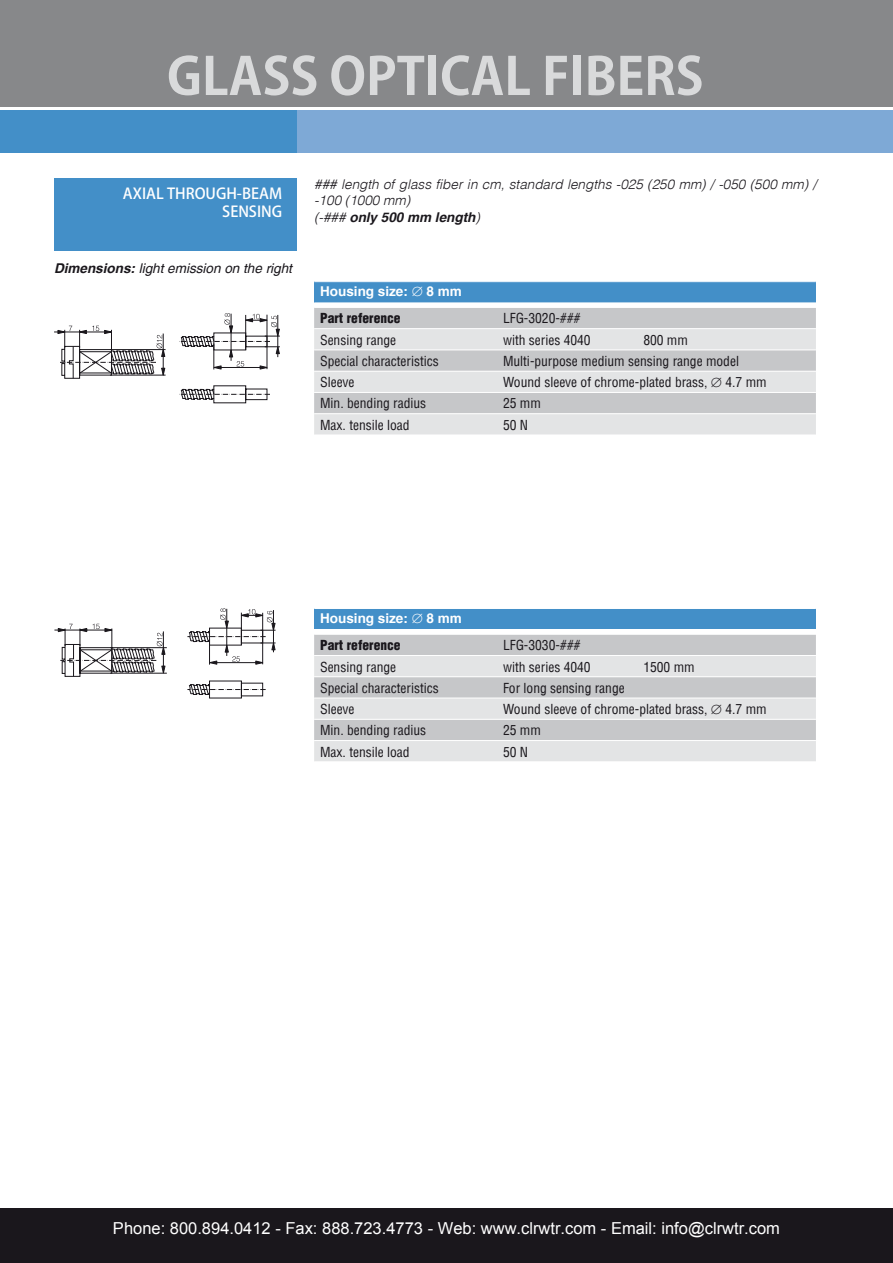
<style>
.page{position:relative;width:893px;height:1263px;background:#fff}
.page>*{position:absolute;margin:0;border:0;box-sizing:border-box;transform-origin:0 0}
.t1{font:700 51px "Koz Go Pro";color:#d9dadb}
.t2{font:16.5px "Arial";color:#fff}
.t3{font:500 15px/18px "Koz Go Pro";color:#fff;text-align:right}
.t4{font:13.5px "Switzerland Condensed";color:#1a171c}
.t5{font:italic 300 13.5px/16.5px "Switzerland";color:#1a171c}
.t6{font:italic 13.5px "Switzerland";color:#1a171c}
.t7{font:700 13.5px "Switzerland";color:#fff}
.t8{font:13.5px "Switzerland Cond Black Plain";color:#1a171c}
.s1{font-weight:700}
</style>
<div class="page">
<div style="left:0;top:1208px;width:893px;height:55px;background:#1a171c"></div>
<div style="left:0;top:0;width:893px;height:106px;background:#87888a"></div>
<div style="left:0;top:111px;width:298px;height:42px;background:#438fc8"></div>
<div style="left:298px;top:111px;width:595px;height:42px;background:#7ea9d6"></div>
<hr style="left:892px;top:111px;width:1px;height:42px;background:#438fc8">
<div style="left:54px;top:179px;width:242px;height:72px;background:#438fc8"></div>
<div style="left:314px;top:282px;width:502px;height:21px;background:#438fc8"></div>
<div style="left:314px;top:308px;width:502px;height:20px;background:#c6c7c9"></div>
<svg style="left:314px;top:329px;width:502px;height:106px;background:#d8d9da"></svg>
<hr style="left:314px;top:302px;width:507px;height:1px;background:#fff">
<hr style="left:314px;top:350px;width:502px;height:1px;background:#fff">
<hr style="left:314px;top:371px;width:502px;height:1px;background:#fff">
<hr style="left:314px;top:392px;width:502px;height:1px;background:#fff">
<hr style="left:314px;top:413px;width:502px;height:1px;background:#fff">
<div style="left:314px;top:608px;width:502px;height:22px;background:#438fc8"></div>
<div style="left:314px;top:635px;width:502px;height:20px;background:#c6c7c9"></div>
<svg style="left:314px;top:656px;width:502px;height:105px;background:#d7d8da"></svg>
<hr style="left:314px;top:608px;width:502px;height:1px;background:#fff">
<hr style="left:314px;top:629px;width:507px;height:1px;background:#fff">
<hr style="left:314px;top:676px;width:502px;height:1px;background:#fff">
<hr style="left:314px;top:698px;width:502px;height:1px;background:#fff">
<hr style="left:314px;top:719px;width:502px;height:1px;background:#fff">
<hr style="left:314px;top:740px;width:502px;height:1px;background:#fff">
<hr style="left:110px;top:375px;width:56px;height:1px;background:#1a171c">
<hr style="left:110px;top:349px;width:56px;height:1px;background:#1a171c">
<hr style="left:54px;top:332px;width:33px;height:1px;background:#1a171c">
<svg style="left:179px;top:313px;width:101px;height:56px"></svg>
<svg style="left:179px;top:385px;width:91px;height:18px"></svg>
<svg style="left:58px;top:326px;width:107px;height:53px"></svg>
<svg style="left:187px;top:608px;width:89px;height:57px"></svg>
<hr style="left:110px;top:673px;width:57px;height:1px;background:#1a171c">
<hr style="left:110px;top:647px;width:57px;height:1px;background:#1a171c">
<hr style="left:54px;top:630px;width:33px;height:1px;background:#1a171c">
<svg style="left:187px;top:680px;width:79px;height:19px"></svg>
<svg style="left:58px;top:624px;width:107px;height:53px"></svg>
<h1 class="t1" style="left:167px;top:43px;width:538px">GLASS OPTICAL FIBERS</h1>
<p class="t3" style="left:123px;top:185px;width:161px">AXIAL THROUGH-BEAM<br>SENSING</p>
<p class="t5" style="left:314px;top:175px;width:504px">### length of glass fiber in cm, standard lengths -025 (250 mm) / -050 (500 mm) / -100 (1000 mm)<br>(-### <span class="s1">only 500 mm length</span>)</p>
<p class="t6" style="left:54px;top:260px;width:239px"><span class="s1">Dimensions:</span> light emission on the right</p>
<p class="t7" style="left:320px;top:283px;width:143px">Housing size: ∅ 8 mm</p>
<p class="t8" style="left:320px;top:310px;width:82px">Part reference</p>
<p class="t4" style="left:503px;top:310px;width:79px">LFG-3020-###</p>
<p class="t4" style="left:320px;top:331px;width:78px">Sensing range</p>
<p class="t4" style="left:503px;top:331px;width:89px">with series 4040</p>
<p class="t4" style="left:643px;top:331px;width:46px">800 mm</p>
<p class="t4" style="left:320px;top:353px;width:120px">Special characteristics</p>
<p class="t4" style="left:503px;top:353px;width:238px">Multi-purpose medium sensing range model</p>
<p class="t4" style="left:320px;top:374px;width:36px">Sleeve</p>
<p class="t4" style="left:503px;top:374px;width:265px">Wound sleeve of chrome-plated brass, ∅ 4.7 mm</p>
<p class="t4" style="left:320px;top:395px;width:108px">Min. bending radius</p>
<p class="t4" style="left:503px;top:395px;width:39px">25 mm</p>
<p class="t4" style="left:320px;top:416px;width:91px">Max. tensile load</p>
<p class="t4" style="left:503px;top:416px;width:27px">50 N</p>
<p class="t7" style="left:320px;top:610px;width:143px">Housing size: ∅ 8 mm</p>
<p class="t8" style="left:320px;top:637px;width:82px">Part reference</p>
<p class="t4" style="left:503px;top:637px;width:79px">LFG-3030-###</p>
<p class="t4" style="left:320px;top:658px;width:78px">Sensing range</p>
<p class="t4" style="left:503px;top:658px;width:89px">with series 4040</p>
<p class="t4" style="left:643px;top:658px;width:53px">1500 mm</p>
<p class="t4" style="left:320px;top:679px;width:120px">Special characteristics</p>
<p class="t4" style="left:503px;top:679px;width:123px">For long sensing range</p>
<p class="t4" style="left:320px;top:701px;width:36px">Sleeve</p>
<p class="t4" style="left:503px;top:701px;width:265px">Wound sleeve of chrome-plated brass, ∅ 4.7 mm</p>
<p class="t4" style="left:320px;top:722px;width:108px">Min. bending radius</p>
<p class="t4" style="left:503px;top:722px;width:39px">25 mm</p>
<p class="t4" style="left:320px;top:743px;width:91px">Max. tensile load</p>
<p class="t4" style="left:503px;top:743px;width:27px">50 N</p>
<p class="t2" style="left:113px;top:1218px;width:668px">Phone: 800.894.0412 - Fax: 888.723.4773 - Web: www.clrwtr.com - Email: info@clrwtr.com</p>
</div>
